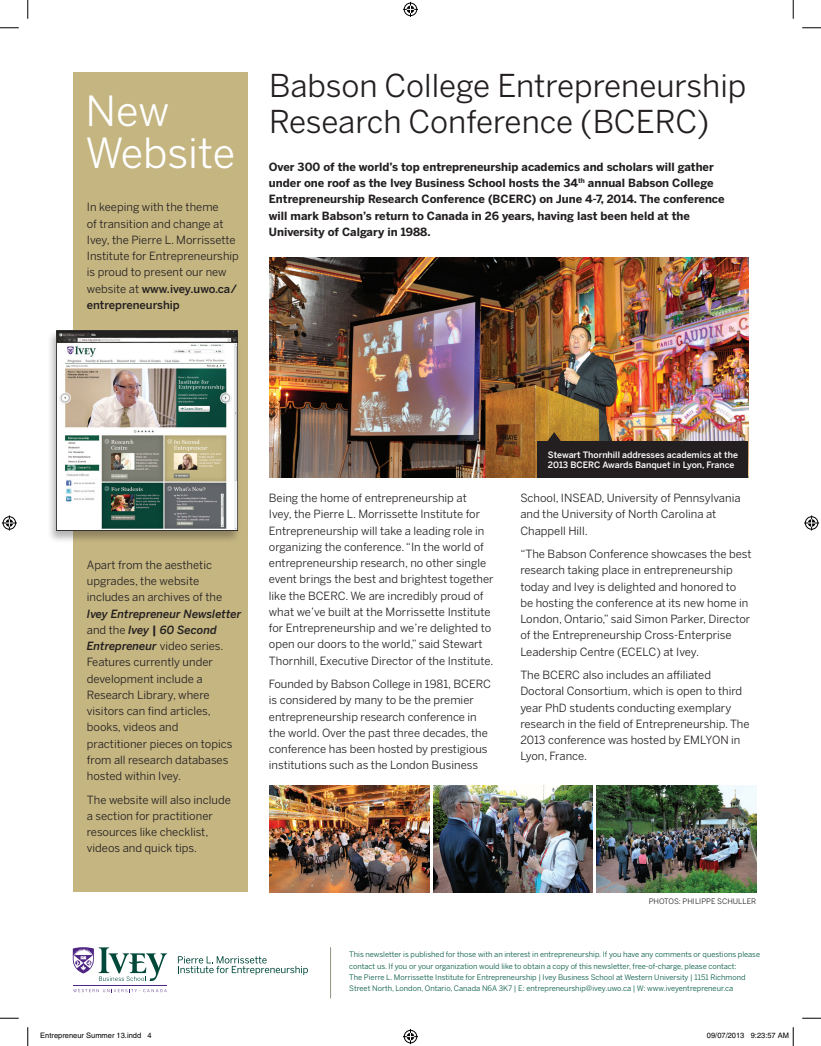
<style>
.page{position:relative;width:821px;height:1046px;background:#fff}
.page>*{position:absolute;margin:0;border:0;box-sizing:border-box;transform-origin:0 0}
.t1{font:41.25px/42.2px "Benton Sans";letter-spacing:-.005em;color:#fff}
.t2{font:31.25px/36px "Benton Sans";color:#231f20}
.t3{font:11.25px/16.2px "Benton Sans";color:#231f20}
.t4{font:700 11.25px/16.2px "Benton Sans";color:#231f20}
.t5{font:500 8.75px/10px "Benton Sans";color:#fff}
.t6{font:7.5px/11.2px "Benton Sans";color:#005842}
.t7{font:7.5px "Helvetica";color:#000}
.t8{font:7.5px "Benton Sans";color:#231f20}
.s1{font-weight:500}
.s2{font-weight:500;font-style:italic}
.s3{font-weight:700;font-style:italic}
</style>
<div class="page">
<svg style="left:73px;top:989px;width:94px;height:3px"></svg>
<hr style="left:73px;top:985px;width:94px;height:1px;background:#4e2582">
<svg style="left:73px;top:947px;width:94px;height:34px"></svg>
<svg style="left:178px;top:956px;width:130px;height:19px"></svg>
<hr style="left:330px;top:947px;width:1px;height:51px;background:#959383">
<div style="left:73px;top:73px;width:174px;height:819px;background:#c4b581"></div>
<img style="left:433px;top:786px;width:159px;height:106px">
<img style="left:596px;top:786px;width:160px;height:106px">
<img style="left:269px;top:786px;width:160px;height:106px">
<img style="left:269px;top:258px;width:479px;height:220px">
<div style="left:47px;top:330px;width:194px;height:213px;background:#231f20;opacity:.33"></div>
<img style="left:57px;top:331px;width:180px;height:200px">
<div style="left:537px;top:441px;width:211px;height:37px;background:#231f20"></div>
<svg style="left:546px;top:432px;width:16px;height:9px"></svg>
<svg style="left:0;top:27px;width:19px;height:2px"></svg>
<svg style="left:802px;top:27px;width:19px;height:2px"></svg>
<svg style="left:0;top:1017px;width:19px;height:2px"></svg>
<svg style="left:802px;top:1017px;width:19px;height:2px"></svg>
<svg style="left:27px;top:0;width:2px;height:19px"></svg>
<svg style="left:27px;top:1027px;width:2px;height:19px"></svg>
<svg style="left:792px;top:0;width:2px;height:19px"></svg>
<svg style="left:403px;top:2px;width:15px;height:15px"></svg>
<svg style="left:403px;top:1029px;width:15px;height:15px"></svg>
<svg style="left:2px;top:515px;width:15px;height:15px"></svg>
<svg style="left:804px;top:515px;width:15px;height:15px"></svg>
<svg style="left:792px;top:1027px;width:2px;height:19px"></svg>
<h1 class="t1" style="left:85px;top:89px;width:151px">New<br>Website</h1>
<p class="t3" style="left:87px;top:199px;width:153px">In keeping with the theme<br>of transition and change at<br>Ivey, the Pierre L. Morrissette<br>Institute for Entrepreneurship is proud to present our new website at <span class="s1">www.ivey.uwo.ca/ entrepreneurship</span></p>
<h2 class="t2" style="left:269px;top:68px;width:479px">Babson College Entrepreneurship<br>Research Conference (BCERC)</h2>
<p class="t4" style="left:269px;top:158px;width:457px">Over 300 of the world’s top entrepreneurship academics and scholars will gather under one roof as the Ivey Business School hosts the 34<sup>th</sup> annual Babson College Entrepreneurship Research Conference (BCERC) on June 4-7, 2014. The conference will mark Babson’s return to Canada in 26 years, having last been held at the University of Calgary in 1988.</p>
<p class="t3" style="left:87px;top:556px;width:137px">Apart from the aesthetic upgrades, the website includes an archives of the</p>
<p class="t3" style="left:87px;top:605px;width:156px"><span class="s2">Ivey Entrepreneur Newsletter </span>and the <span class="s2">Ivey</span> <span class="s3">|</span> <span class="s2">60 Second<br>Entrepreneur</span> video series.<br>Features currently under development include a<br>Research Library, where visitors can find articles, books, videos and practitioner pieces on topics from all research databases hosted within Ivey.</p>
<p class="t3" style="left:87px;top:791px;width:145px">The website will also include a section for practitioner resources like checklist, videos and quick tips.</p>
<p class="t3" style="left:269px;top:490px;width:226px">Being the home of entrepreneurship at<br>Ivey, the Pierre L. Morrissette Institute for Entrepreneurship will take a leading role in organizing the conference. “In the world of entrepreneurship research, no other single event brings the best and brightest together like the BCERC. We are incredibly proud of what we’ve built at the Morrissette Institute for Entrepreneurship and we’re delighted to open our doors to the world,” said Stewart Thornhill, Executive Director of the Institute.</p>
<p class="t3" style="left:269px;top:676px;width:224px">Founded by Babson College in 1981, BCERC is considered by many to be the premier entrepreneurship research conference in the world. Over the past three decades, the conference has been hosted by prestigious institutions such as the London Business</p>
<p class="t5" style="left:548px;top:450px;width:192px">Stewart Thornhill addresses academics at the<br>2013 BCERC Awards Banquet in Lyon, France</p>
<p class="t3" style="left:520px;top:490px;width:222px">School, INSEAD, University of Pennsylvania and the University of North Carolina at<br>Chappell Hill.</p>
<p class="t3" style="left:520px;top:546px;width:232px">“The Babson Conference showcases the best research taking place in entrepreneurship today and Ivey is delighted and honored to be hosting the conference at its new home in London, Ontario,” said Simon Parker, Director of the Entrepreneurship Cross-Enterprise Leadership Centre (ECELC) at Ivey.</p>
<p class="t3" style="left:520px;top:666px;width:231px">The BCERC also includes an affiliated Doctoral Consortium, which is open to third year PhD students conducting exemplary research in the field of Entrepreneurship. The 2013 conference was hosted by EMLYON in Lyon, France.</p>
<p class="t8" style="left:648px;top:897px;width:11px">Photos</p>
<p class="t8" style="left:679px;top:897px;width:14px">: Philippe</p>
<p class="t8" style="left:717px;top:897px;width:11px">Schuller</p>
<p class="t6" style="left:349px;top:949px;width:412px">This newsletter is published for those with an interest in entrepreneurship. If you have any comments or questions please contact us. If you or your organization would like to obtain a copy of this newsletter, free-of-charge, please contact:<br>The Pierre L. Morrissette Institute for Entrepreneurship | Ivey Business School at Western University | 1151 Richmond Street North, London, Ontario, Canada N6A 3K7 | E: entrepreneurship@ivey.uwo.ca | W: www.iveyentrepreneur.ca</p>
<p class="t7" style="left:40px;top:1031px;width:113px">Entrepreneur Summer 13.indd 4</p>
<p class="t7" style="left:707px;top:1031px;width:84px">09/07/2013 9:23:57 AM</p>
</div>
